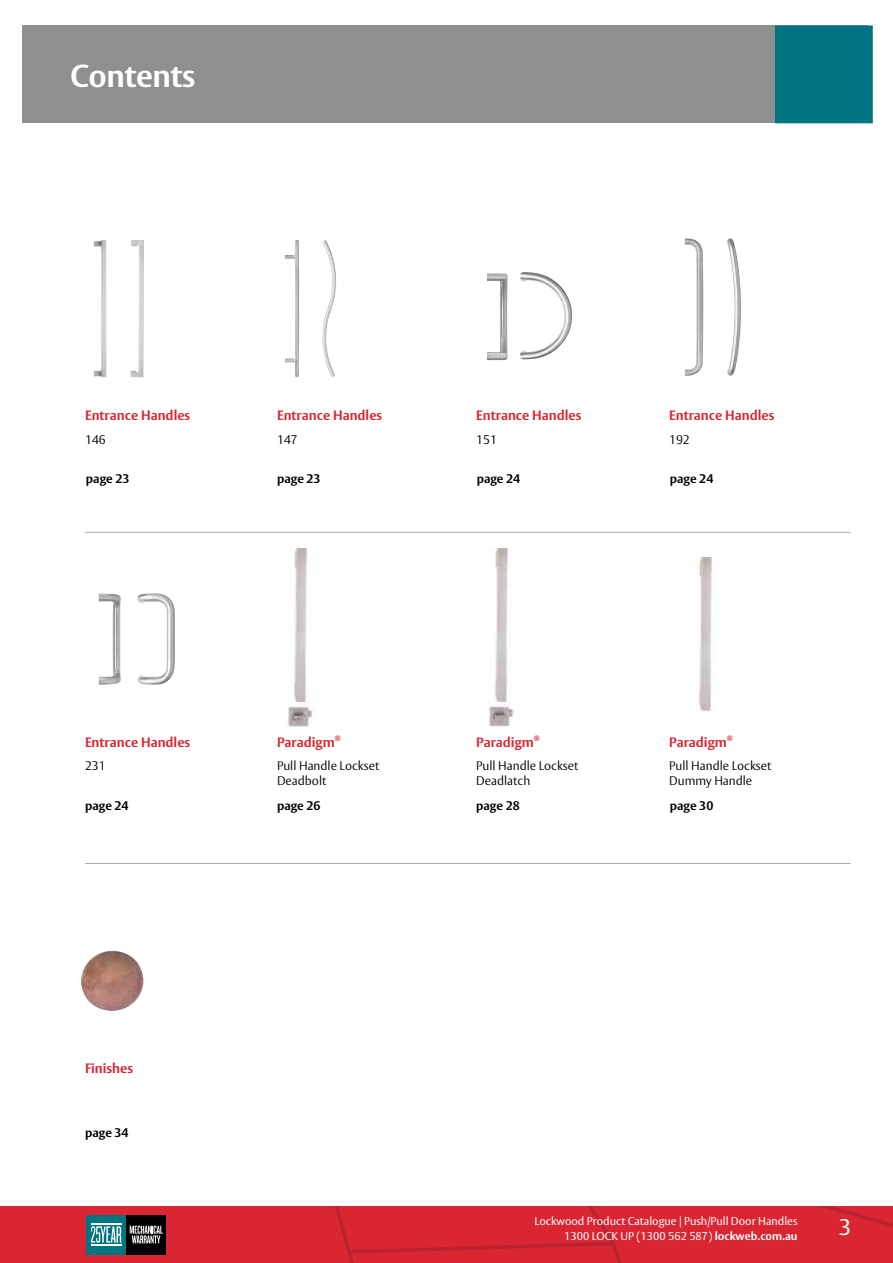
<style>
.page{position:relative;width:893px;height:1263px;background:#fff}
.page>*{position:absolute;margin:0;border:0;box-sizing:border-box;transform-origin:0 0}
.t1{font:700 31.5px "ASSA Vesta";letter-spacing:-.01em;color:#fff}
.t2{font:22.5px "ASSA Vesta";color:#fff}
.t3{font:700 13.5px "ASSA Vesta";color:#d92632}
.t4{font:300 12.3px/15px "ASSA Vesta";color:#000}
.t5{font:700 12.3px "ASSA Vesta";color:#000}
.t6{font:11.25px/15px "ASSA Vesta";color:#fff;text-align:right}
.t7{font:700 7.05px "ASSA Vesta";color:#d92632}
.s1{font-weight:700}
</style>
<div class="page">
<div style="left:22px;top:26px;width:846px;height:97px;background:#8d8f91"></div>
<div style="left:775px;top:26px;width:98px;height:97px;background:#007481"></div>
<svg style="left:0;top:1206px;width:893px;height:57px;background:#cd2934"></svg>
<hr style="left:91px;top:1224px;width:31px;height:1px;background:#fff">
<hr style="left:91px;top:1244px;width:31px;height:1px;background:#fff">
<img style="left:487px;top:273px;width:21px;height:87px">
<img style="left:520px;top:272px;width:52px;height:87px">
<img style="left:727px;top:238px;width:14px;height:138px">
<img style="left:685px;top:238px;width:18px;height:138px">
<img style="left:130px;top:240px;width:14px;height:137px">
<img style="left:94px;top:240px;width:13px;height:137px">
<img style="left:322px;top:240px;width:14px;height:137px">
<img style="left:285px;top:240px;width:14px;height:137px">
<img style="left:137px;top:593px;width:38px;height:92px">
<img style="left:99px;top:593px;width:22px;height:92px">
<img style="left:287px;top:548px;width:24px;height:179px">
<svg style="left:308px;top:706px;width:6px;height:13px"></svg>
<img style="left:488px;top:548px;width:22px;height:179px">
<img style="left:509px;top:709px;width:6px;height:8px">
<img style="left:699px;top:558px;width:13px;height:154px">
<hr style="left:85px;top:532px;width:765px;height:1px;background:#a7a9ac">
<hr style="left:85px;top:863px;width:765px;height:1px;background:#a7a9ac">
<img style="left:81px;top:951px;width:63px;height:60px">
<h1 class="t1" style="left:70px;top:56px;width:126px">Contents</h1>
<p class="t3" style="left:85px;top:407px;width:107px">Entrance Handles</p>
<p class="t4" style="left:85px;top:432px;width:22px">146</p>
<p class="t5" style="left:86px;top:471px;width:45px">page 23</p>
<p class="t3" style="left:277px;top:407px;width:107px">Entrance Handles</p>
<p class="t4" style="left:277px;top:432px;width:22px">147</p>
<p class="t5" style="left:277px;top:471px;width:45px">page 23</p>
<p class="t3" style="left:476px;top:407px;width:107px">Entrance Handles</p>
<p class="t4" style="left:476px;top:432px;width:22px">151</p>
<p class="t5" style="left:477px;top:471px;width:45px">page 24</p>
<p class="t3" style="left:669px;top:407px;width:107px">Entrance Handles</p>
<p class="t4" style="left:669px;top:432px;width:22px">192</p>
<p class="t5" style="left:670px;top:472px;width:45px">page 24</p>
<p class="t3" style="left:85px;top:733px;width:107px">Entrance Handles</p>
<p class="t4" style="left:85px;top:759px;width:22px">231</p>
<p class="t5" style="left:85px;top:798px;width:45px">page 24</p>
<p class="t3" style="left:277px;top:733px;width:59px">Paradigm</p>
<p class="t7" style="left:335px;top:733px;width:8px">®</p>
<p class="t4" style="left:277px;top:759px;width:104px">Pull Handle Lockset<br>Deadbolt</p>
<p class="t5" style="left:277px;top:798px;width:45px">page 26</p>
<p class="t3" style="left:476px;top:733px;width:59px">Paradigm</p>
<p class="t7" style="left:534px;top:733px;width:8px">®</p>
<p class="t4" style="left:476px;top:759px;width:104px">Pull Handle Lockset<br>Deadlatch</p>
<p class="t5" style="left:476px;top:798px;width:45px">page 28</p>
<p class="t3" style="left:669px;top:734px;width:59px">Paradigm</p>
<p class="t7" style="left:727px;top:733px;width:8px">®</p>
<p class="t4" style="left:669px;top:759px;width:104px">Pull Handle Lockset<br>Dummy Handle</p>
<p class="t5" style="left:670px;top:798px;width:45px">page 30</p>
<p class="t3" style="left:85px;top:1060px;width:50px">Finishes</p>
<p class="t5" style="left:85px;top:1125px;width:45px">page 34</p>
<p class="t6" style="left:534px;top:1214px;width:265px">Lockwood Product Catalogue | Push/Pull Door Handles<br>1300 LOCK UP (1300 562 587) <span class="s1">lockweb.com.au</span></p>
<h2 class="t2" style="left:839px;top:1214px;width:14px">3</h2>
</div>
